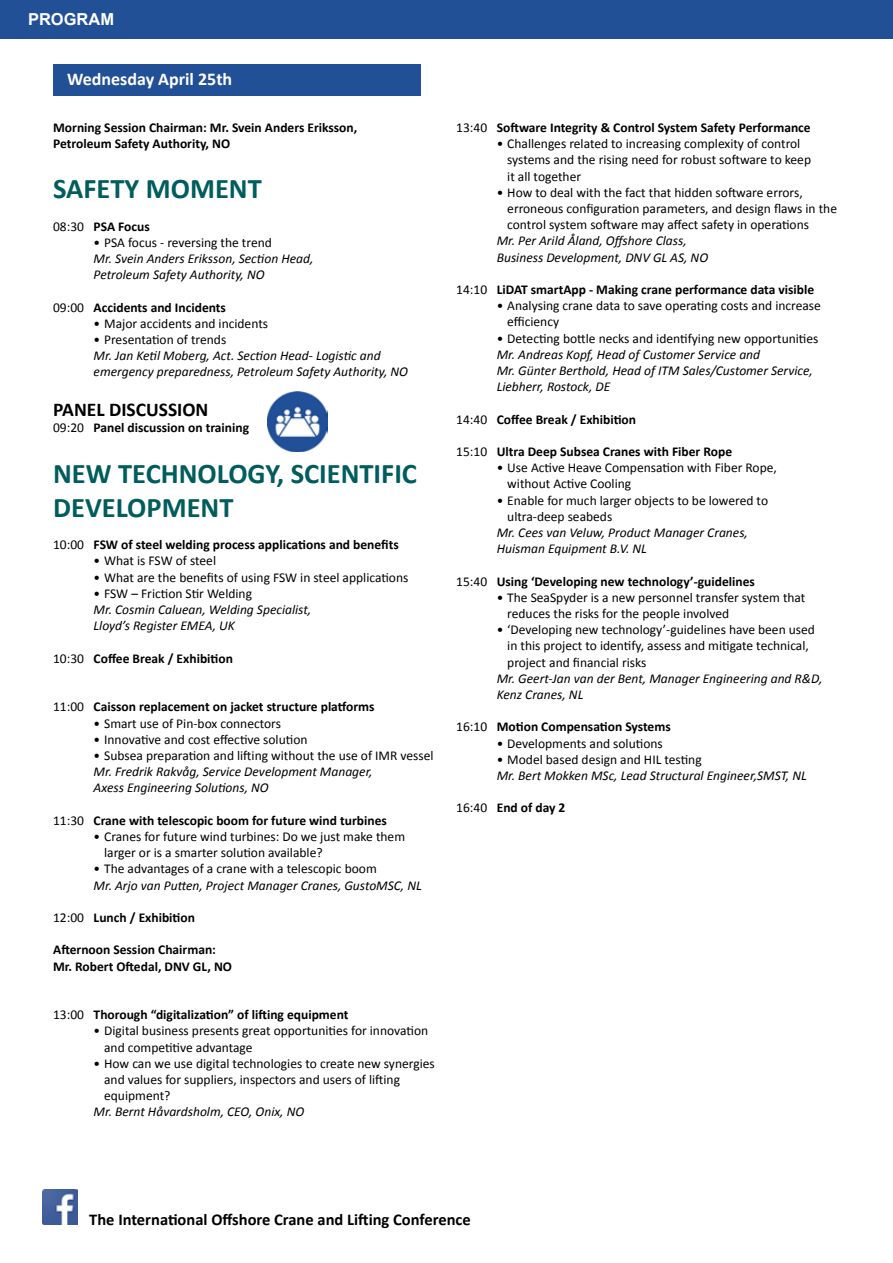
<style>
.page{position:relative;width:893px;height:1263px;background:#fff}
.page>*{position:absolute;margin:0;border:0;box-sizing:border-box;transform-origin:0 0}
.t1{font:700 28.5px/34.2px "Calibri";color:#005c5d}
.t2{font:700 19.5px "Calibri";color:#000}
.t3{font:700 18px "Calibri";color:#fff}
.t4{font:700 16.5px "Calibri";color:#000}
.t5{font:700 16.5px "Arial";color:#fff}
.t6{font:13.5px/16.2px "Calibri";color:#000}
.t7{font:italic 13.5px/16.2px "Calibri";color:#000}
.t8{font:700 13.5px/16.2px "Calibri";color:#000}
.s1{font-weight:400}
</style>
<div class="page">
<div style="left:53px;top:65px;width:368px;height:31px;background:#215097"></div>
<div style="left:0;top:0;width:893px;height:38px;background:#215097"></div>
<img style="left:43px;top:1189px;width:35px;height:36px">
<img style="left:268px;top:392px;width:59px;height:59px">
<p class="t5" style="left:28px;top:8px;width:88px">PROGRAM</p>
<h3 class="t3" style="left:67px;top:68px;width:167px">Wednesday April 25th</h3>
<p class="t8" style="left:53px;top:119px;width:306px">Morning Session Chairman: Mr. Svein Anders Eriksson,<br>Petroleum Safety Authority, NO</p>
<h1 class="t1" style="left:53px;top:172px;width:210px">SAFETY MOMENT</h1>
<p class="t8" style="left:53px;top:218px;width:98px"><span class="s1">08:30</span> PSA Focus</p>
<p class="t6" style="left:94px;top:234px;width:180px">• PSA focus - reversing the trend</p>
<p class="t7" style="left:94px;top:250px;width:221px">Mr. Svein Anders Eriksson, Section Head,<br>Petroleum Safety Authority, NO</p>
<p class="t8" style="left:53px;top:299px;width:174px"><span class="s1">09:00</span> Accidents and Incidents</p>
<p class="t6" style="left:94px;top:315px;width:176px">• Major accidents and incidents</p>
<p class="t6" style="left:94px;top:331px;width:134px">• Presentation of trends</p>
<p class="t7" style="left:94px;top:347px;width:316px">Mr. Jan Ketil Moberg, Act. Section Head- Logistic and emergency preparedness, Petroleum Safety Authority, NO</p>
<h2 class="t2" style="left:53px;top:397px;width:157px">PANEL DISCUSSION</h2>
<p class="t8" style="left:53px;top:420px;width:197px"><span class="s1">09:20</span> Panel discussion on training</p>
<h1 class="t1" style="left:53px;top:456px;width:365px">NEW TECHNOLOGY, SCIENTIFIC<br>DEVELOPMENT</h1>
<p class="t8" style="left:53px;top:537px;width:347px"><span class="s1">10:00</span> FSW of steel welding process applications and benefits</p>
<p class="t6" style="left:94px;top:553px;width:124px">• What is FSW of steel</p>
<p class="t6" style="left:94px;top:569px;width:316px">• What are the benefits of using FSW in steel applications</p>
<p class="t6" style="left:94px;top:585px;width:160px">• FSW – Friction Stir Welding</p>
<p class="t7" style="left:94px;top:601px;width:219px">Mr. Cosmin Caluean, Welding Specialist,<br>Lloyd’s Register EMEA, UK</p>
<p class="t8" style="left:53px;top:650px;width:181px"><span class="s1">10:30</span> Coffee Break / Exhibition</p>
<p class="t8" style="left:53px;top:699px;width:323px"><span class="s1">11:00</span> Caisson replacement on jacket structure platforms</p>
<p class="t6" style="left:94px;top:715px;width:189px">• Smart use of Pin-box connectors</p>
<p class="t6" style="left:94px;top:731px;width:215px">• Innovative and cost effective solution</p>
<p class="t6" style="left:94px;top:747px;width:341px">• Subsea preparation and lifting without the use of IMR vessel</p>
<p class="t7" style="left:94px;top:763px;width:281px">Mr. Fredrik Rakvåg, Service Development Manager,<br>Axess Engineering Solutions, NO</p>
<p class="t8" style="left:53px;top:812px;width:335px"><span class="s1">11:30</span> Crane with telescopic boom for future wind turbines</p>
<p class="t6" style="left:104px;top:828px;width:302px;text-indent:-11px">• Cranes for future wind turbines: Do we just make them larger or is a smarter solution available?</p>
<p class="t6" style="left:94px;top:861px;width:285px">• The advantages of a crane with a telescopic boom</p>
<p class="t7" style="left:94px;top:876px;width:330px">Mr. Arjo van Putten, Project Manager Cranes, GustoMSC, NL</p>
<p class="t8" style="left:53px;top:909px;width:143px"><span class="s1">12:00</span> Lunch / Exhibition</p>
<p class="t8" style="left:53px;top:942px;width:180px">Afternoon Session Chairman:<br>Mr. Robert Oftedal, DNV GL, NO</p>
<p class="t8" style="left:53px;top:1006px;width:297px"><span class="s1">13:00</span> Thorough “digitalization” of lifting equipment</p>
<p class="t6" style="left:104px;top:1023px;width:326px;text-indent:-11px">• Digital business presents great opportunities for innovation and competitive advantage</p>
<p class="t6" style="left:104px;top:1055px;width:332px;text-indent:-11px">• How can we use digital technologies to create new synergies and values for suppliers, inspectors and users of lifting equipment?</p>
<p class="t7" style="left:94px;top:1103px;width:212px">Mr. Bernt Håvardsholm, CEO, Onix, NO</p>
<p class="t8" style="left:456px;top:119px;width:356px"><span class="s1">13:40</span> Software Integrity &amp; Control System Safety Performance</p>
<p class="t6" style="left:507px;top:136px;width:305px;text-indent:-11px">• Challenges related to increasing complexity of control systems and the rising need for robust software to keep it all together</p>
<p class="t6" style="left:507px;top:184px;width:331px;text-indent:-11px">• How to deal with the fact that hidden software errors, erroneous configuration parameters, and design flaws in the control system software may affect safety in operations</p>
<p class="t7" style="left:497px;top:232px;width:213px">Mr. Per Arild Åland, Offshore Class,<br>Business Development, DNV GL AS, NO</p>
<p class="t8" style="left:456px;top:281px;width:360px"><span class="s1">14:10</span> LiDAT smartApp - Making crane performance data visible</p>
<p class="t6" style="left:507px;top:298px;width:315px;text-indent:-11px">• Analysing crane data to save operating costs and increase efficiency</p>
<p class="t6" style="left:497px;top:330px;width:323px">• Detecting bottle necks and identifying new opportunities</p>
<p class="t7" style="left:497px;top:346px;width:318px">Mr. Andreas Kopf, Head of Customer Service and<br>Mr. Günter Berthold, Head of ITM Sales/Customer Service,<br>Liebherr, Rostock, DE</p>
<p class="t8" style="left:456px;top:411px;width:181px"><span class="s1">14:40</span> Coffee Break / Exhibition</p>
<p class="t8" style="left:456px;top:443px;width:277px"><span class="s1">15:10</span> Ultra Deep Subsea Cranes with Fiber Rope</p>
<p class="t6" style="left:507px;top:460px;width:271px;text-indent:-11px">• Use Active Heave Compensation with Fiber Rope, without Active Cooling</p>
<p class="t6" style="left:507px;top:492px;width:262px;text-indent:-11px">• Enable for much larger objects to be lowered to ultra-deep seabeds</p>
<p class="t7" style="left:497px;top:524px;width:253px">Mr. Cees van Veluw, Product Manager Cranes,<br>Huisman Equipment B.V. NL</p>
<p class="t8" style="left:456px;top:573px;width:300px"><span class="s1">15:40</span> Using ‘Developing new technology’-guidelines</p>
<p class="t6" style="left:507px;top:589px;width:300px;text-indent:-11px">• The SeaSpyder is a new personnel transfer system that reduces the risks for the people involved</p>
<p class="t6" style="left:507px;top:622px;width:309px;text-indent:-11px">• ‘Developing new technology’-guidelines have been used in this project to identify, assess and mitigate technical, project and financial risks</p>
<p class="t7" style="left:497px;top:670px;width:327px">Mr. Geert-Jan van der Bent, Manager Engineering and R&amp;D,<br>Kenz Cranes, NL</p>
<p class="t8" style="left:456px;top:719px;width:216px"><span class="s1">16:10</span> Motion Compensation Systems</p>
<p class="t6" style="left:497px;top:735px;width:168px">• Developments and solutions</p>
<p class="t6" style="left:497px;top:751px;width:206px">• Model based design and HIL testing</p>
<p class="t7" style="left:497px;top:767px;width:311px">Mr. Bert Mokken MSc, Lead Structural Engineer,SMST, NL</p>
<p class="t8" style="left:456px;top:800px;width:111px"><span class="s1">16:40</span> End of day 2</p>
<p class="t4" style="left:89px;top:1209px;width:383px">The International Offshore Crane and Lifting Conference</p>
</div>
